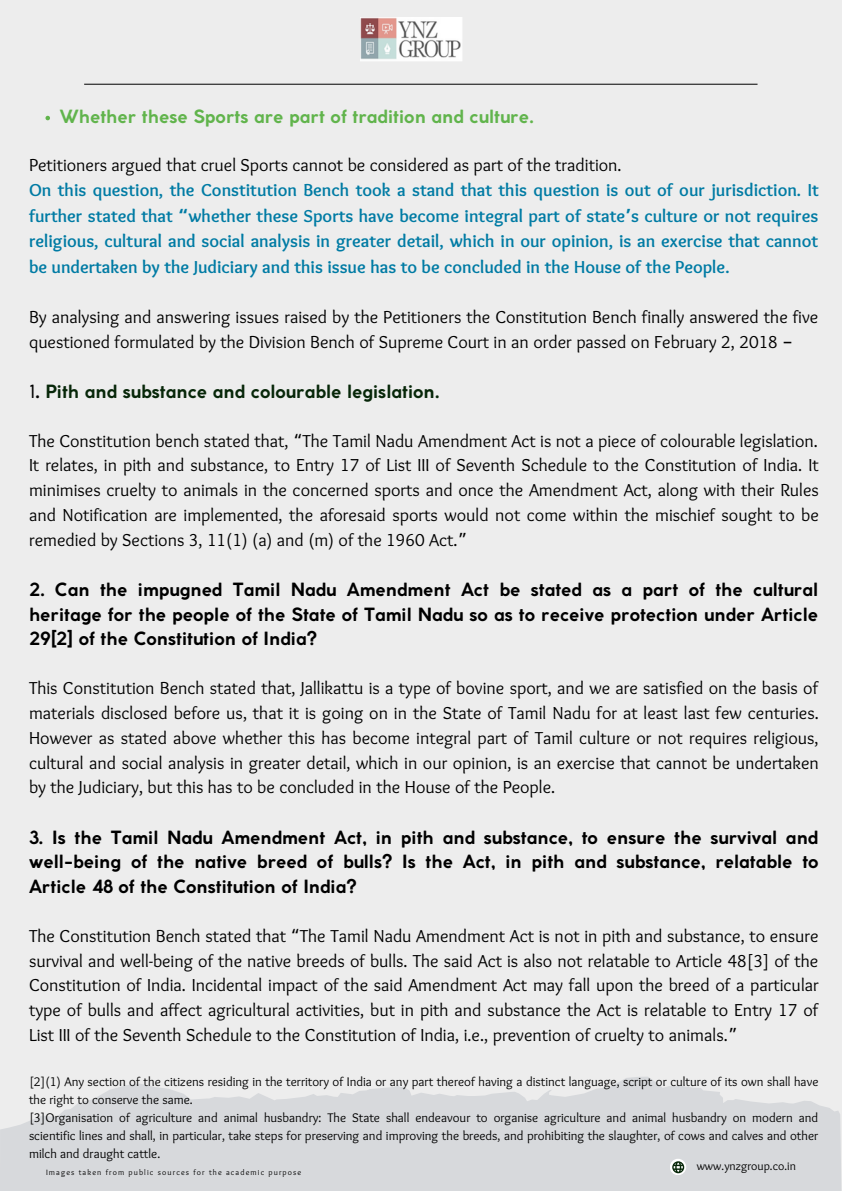
<style>
.page{position:relative;width:842px;height:1191px;background:#fff}
.page>*{position:absolute;margin:0;border:0;box-sizing:border-box;transform-origin:0 0}
.t1{font:18px/24.7px "Sukar Regular";color:#000;text-align:justify}
.t2{font:700 18px/24.7px "Coco Gothic";color:#000;text-align:justify}
.t3{font:700 18px/25.5px "Sukar";color:#007ba4;text-align:justify}
.t4{font:700 18px "Coco Gothic";color:#61b44c}
.t5{font:700 18px "Coco Gothic";color:#072709}
.t6{font:13px/18px "Sukar Regular";color:#000}
.t7{font:12px "Sukar Regular";color:#000}
.t8{font:8px "Sukar Regular";letter-spacing:.14em;color:#000}
.s1{font-family:"Noto Sans Gurmukhi"}
.s2{font-weight:400;color:#000}
.s3{color:#000}
</style>
<div class="page">
<div style="left:0;top:0;width:842px;height:1190px;background:#ededed"></div>
<svg style="left:0;top:1077px;width:841px;height:113px;fill:#d7d9dc"></svg>
<hr style="left:84px;top:84px;width:673px;height:1px;background:#000">
<img style="left:360px;top:17px;width:102px;height:44px">
<svg style="left:670px;top:1158px;width:16px;height:16px"></svg>
<svg style="left:672px;top:1161px;width:12px;height:12px"></svg>
<svg style="left:46px;top:116px;width:4px;height:4px"></svg>
<p class="t4" style="left:60px;top:109px;width:476px">Whether these Sports are part of tradition and culture.</p>
<p class="t1" style="left:29px;top:154px;width:594px">Petitioners argued that cruel Sports cannot be considered as part of the tradition.</p>
<p class="t3" style="left:29px;top:179px;width:791px">On this question, the Constitution Bench took a stand that this question is out of our jurisdiction. It further stated that <span class="s1">“</span>whether these Sports have become integral part of state<span class="s1">’</span>s culture or not requires religious, cultural and social analysis in greater detail, which in our opinion, is an exercise that cannot be undertaken by the Judiciary and this issue has to be concluded in the House of the People.</p>
<p class="t1" style="left:29px;top:306px;width:791px">By analysing and answering issues raised by the Petitioners the Constitution Bench finally answered the five questioned formulated by the Division Bench of Supreme Court in an order passed on February 2, 2018 <span class="s1">–</span></p>
<p class="t5" style="left:29px;top:384px;width:412px"><span class="s2">1</span><span class="s3">.</span> Pith and substance and colourable legislation.</p>
<p class="t1" style="left:29px;top:429px;width:791px">The Constitution bench stated that, <span class="s1">“</span>The Tamil Nadu Amendment Act is not a piece of colourable legislation.<br>It relates, in pith and substance, to Entry 17 of List III of Seventh Schedule to the Constitution of India. It minimises cruelty to animals in the concerned sports and once the Amendment Act, along with their Rules and Notification are implemented, the aforesaid sports would not come within the mischief sought to be remedied by Sections 3, 11(1) (a) and (m) of the 1960 Act.<span class="s1">”</span></p>
<p class="t2" style="left:29px;top:578px;width:791px">2. Can the impugned Tamil Nadu Amendment Act be stated as a part of the cultural heritage for the people of the State of Tamil Nadu so as to receive protection under Article 29[2] of the Constitution of India?</p>
<p class="t1" style="left:29px;top:677px;width:791px">This Constitution Bench stated that, Jallikattu is a type of bovine sport, and we are satisfied on the basis of materials disclosed before us, that it is going on in the State of Tamil Nadu for at least last few centuries.<br>However as stated above whether this has become integral part of Tamil culture or not requires religious, cultural and social analysis in greater detail, which in our opinion, is an exercise that cannot be undertaken by the Judiciary, but this has to be concluded in the House of the People.</p>
<p class="t2" style="left:29px;top:826px;width:791px">3. Is the Tamil Nadu Amendment Act, in pith and substance, to ensure the survival and well-being of the native breed of bulls? Is the Act, in pith and substance, relatable to Article 48 of the Constitution of India?</p>
<p class="t1" style="left:29px;top:924px;width:791px">The Constitution Bench stated that <span class="s1">“</span>The Tamil Nadu Amendment Act is not in pith and substance, to ensure survival and well-being of the native breeds of bulls. The said Act is also not relatable to Article 48[3] of the Constitution of India. Incidental impact of the said Amendment Act may fall upon the breed of a particular type of bulls and affect agricultural activities, but in pith and substance the Act is relatable to Entry 17 of List III of the Seventh Schedule to the Constitution of India, i.e., prevention of cruelty to animals.<span class="s1">”</span></p>
<p class="t6" style="left:29px;top:1073px;width:791px">[2](1) Any section of the citizens residing in the territory of India or any part thereof having a distinct language, script or culture of its own shall have the right to conserve the same.</p>
<p class="t6" style="left:29px;top:1109px;width:791px;text-align:justify">[3]Organisation of agriculture and animal husbandry: The State shall endeavour to organise agriculture and animal husbandry on modern and scientific lines and shall, in particular, take steps for preserving and improving the breeds, and prohibiting the slaughter, of cows and calves and other milch and draught cattle.</p>
<p class="t7" style="left:697px;top:1159px;width:101px">www.ynzgroup.co.in</p>
<p class="t8" style="left:46px;top:1167px;width:257px">Images taken from public sources for the academic purpose</p>
</div>
